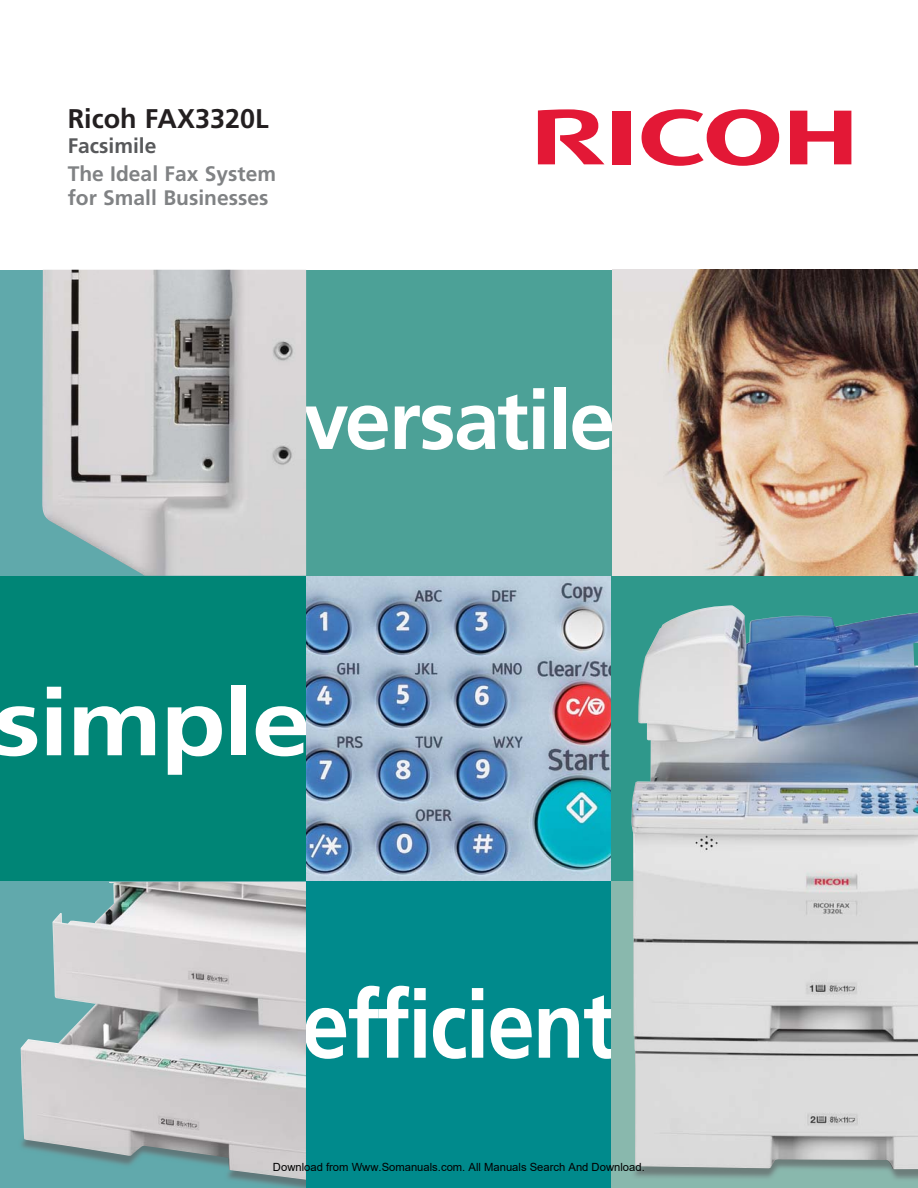
<style>
.page{position:relative;width:918px;height:1188px;background:#fff}
.page>*{position:absolute;margin:0;border:0;box-sizing:border-box;transform-origin:0 0}
.t1{font:700 94.5px "Frutiger";letter-spacing:-.02em;color:#fff;scale:.9 1}
.t2{font:700 93px "Frutiger";letter-spacing:-.015em;color:#fff;scale:1.15 1}
.t3{font:700 82.5px "Frutiger";letter-spacing:-.02em;color:#fff}
.t4{font:700 27px "Frutiger";color:#231f20}
.t5{font:700 21px/24px "Frutiger";color:#808284}
.t6{font:700 21px "Frutiger";color:#58595b}
.t7{font:11.25px "Arial";color:#000}
</style>
<div class="page">
<div style="left:0;top:575px;width:306px;height:307px;background:#008576"></div>
<img style="left:306px;top:576px;width:306px;height:306px">
<div style="left:306px;top:270px;width:306px;height:306px;background:#4ca197"></div>
<div style="left:306px;top:882px;width:306px;height:306px;background:#008a8c"></div>
<svg style="left:642px;top:109px;width:137px;height:57px"></svg>
<svg style="left:790px;top:111px;width:61px;height:53px"></svg>
<div style="left:613px;top:111px;width:18px;height:53px;background:#e31836"></div>
<svg style="left:538px;top:109px;width:66px;height:55px"></svg>
<div style="left:612px;top:576px;width:306px;height:306px;background:#2f988b"></div>
<img style="left:631px;top:605px;width:287px;height:564px">
<div style="left:0;top:882px;width:306px;height:306px;background:#61a9ac"></div>
<div style="left:0;top:270px;width:306px;height:306px;background:#60a9ab"></div>
<img style="left:42px;top:270px;width:264px;height:306px">
<img style="left:612px;top:270px;width:306px;height:306px">
<img style="left:21px;top:882px;width:285px;height:298px">
<h3 class="t4" style="left:68px;top:108px;width:202px">Ricoh FAX3320L</h3>
<h3 class="t6" style="left:68px;top:138px;width:90px">Facsimile</h3>
<h3 class="t5" style="left:68px;top:163px;width:210px">The Ideal Fax System for Small Businesses</h3>
<h3 class="t3" style="left:303px;top:387px;width:314px">versatile</h3>
<h2 class="t2" style="left:-7px;top:686px;width:278px">simple</h2>
<h1 class="t1" style="left:302px;top:987px;width:350px">efficient</h1>
<p class="t7" style="left:273px;top:1160px;width:373px">Download from Www.Somanuals.com. All Manuals Search And Download.</p>
</div>
